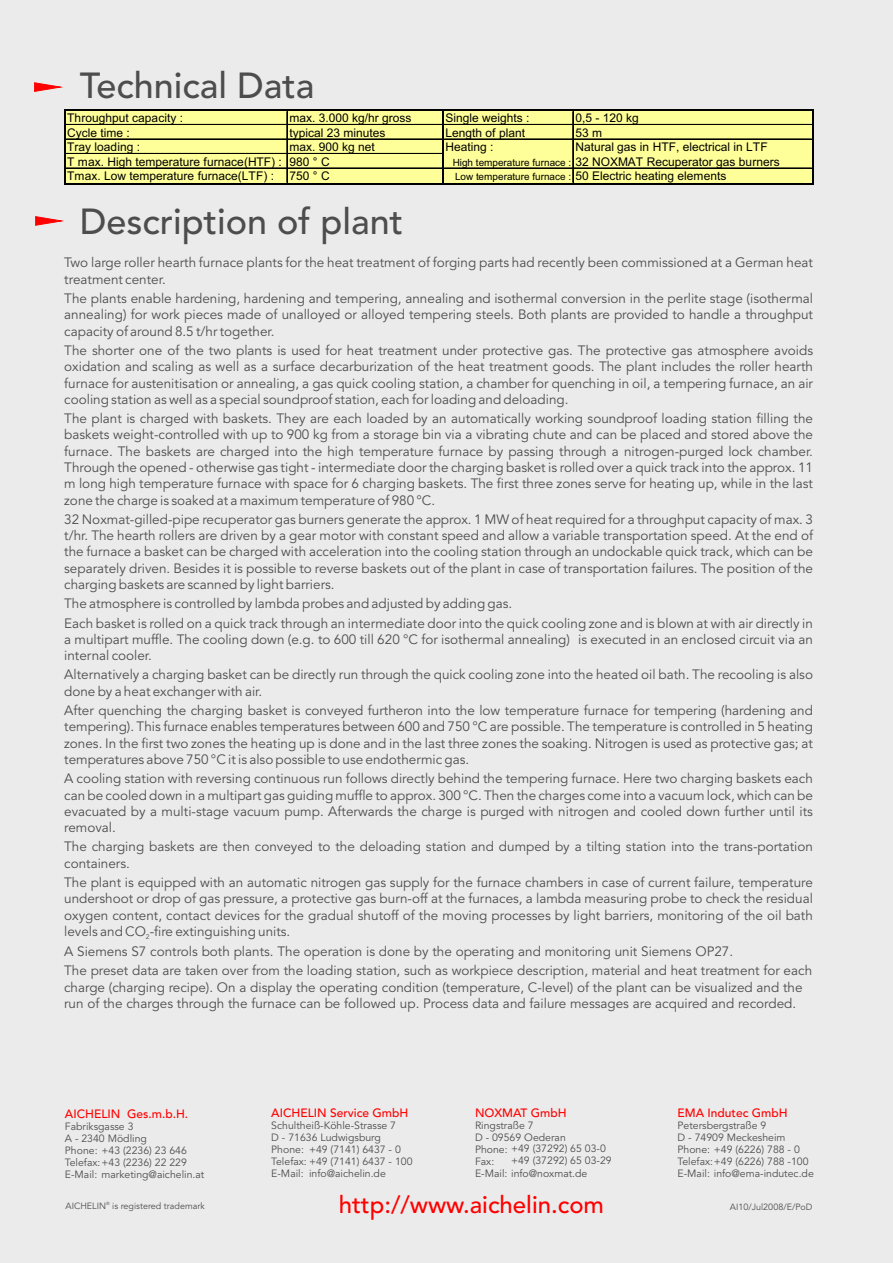
<style>
.page{position:relative;width:893px;height:1263px;background:#ebebeb}
.page>*{position:absolute;margin:0;border:0;box-sizing:border-box;transform-origin:0 0}
.t1{font:500 36px "Avenir LT";color:#4d4d4d}
.t2{font:500 24px "Avenir LT";color:#f00}
.t3{font:13.5px/16.4px "Avenir LT";color:#4d4d4d}
.t4{font:12px "Arial";color:#000}
.t5{font:500 12px "Avenir LT";color:#f00}
.t6{font:10.5px/12px "Avenir LT";color:#4d4d4d}
.t7{font:9px "Avenir LT";color:#4d4d4d}
.t8{font:6.75px "Avenir LT";color:#4d4d4d}
.t9{font:4.5px "Avenir LT";color:#4d4d4d}
.s1{font-size:9.9px}
</style>
<div class="page">
<svg style="left:35px;top:216px;width:28px;height:10px"></svg>
<svg style="left:34px;top:82px;width:28px;height:10px"></svg>
<div style="left:65px;top:110px;width:748px;height:74px;background:#ff9"></div>
<hr style="left:66px;top:124px;width:376px;height:1px;background:#000">
<hr style="left:66px;top:139px;width:376px;height:1px;background:#000">
<hr style="left:66px;top:168px;width:376px;height:1px;background:#000">
<hr style="left:64px;top:109px;width:2px;height:76px;background:#000">
<hr style="left:287px;top:111px;width:1px;height:72px;background:#000">
<hr style="left:442px;top:111px;width:2px;height:74px;background:#000">
<hr style="left:572px;top:111px;width:1px;height:72px;background:#000">
<hr style="left:573px;top:111px;width:1px;height:72px;background:#000">
<hr style="left:812px;top:111px;width:2px;height:74px;background:#000">
<hr style="left:66px;top:109px;width:748px;height:2px;background:#000">
<hr style="left:444px;top:124px;width:368px;height:1px;background:#000">
<hr style="left:444px;top:139px;width:368px;height:1px;background:#000">
<hr style="left:66px;top:153px;width:376px;height:1px;background:#000">
<hr style="left:444px;top:168px;width:368px;height:1px;background:#000">
<hr style="left:66px;top:183px;width:748px;height:2px;background:#000">
<h1 class="t1" style="left:80px;top:71px;width:236px">Technical Data</h1>
<p class="t4" style="left:67px;top:113px;width:117px">Throughput capacity :</p>
<p class="t4" style="left:289px;top:113px;width:124px">max. 3.000 kg/hr gross</p>
<p class="t4" style="left:445px;top:113px;width:85px">Single weights :</p>
<p class="t4" style="left:575px;top:113px;width:65px">0,5 - 120 kg</p>
<p class="t4" style="left:67px;top:128px;width:64px">Cycle time :</p>
<p class="t4" style="left:289px;top:128px;width:98px">typical 23 minutes</p>
<p class="t4" style="left:445px;top:128px;width:81px">Length of plant</p>
<p class="t4" style="left:575px;top:128px;width:28px">53 m</p>
<p class="t4" style="left:67px;top:142px;width:74px">Tray loading :</p>
<p class="t4" style="left:289px;top:142px;width:87px">max. 900 kg net</p>
<p class="t4" style="left:445px;top:142px;width:49px">Heating :</p>
<p class="t4" style="left:575px;top:142px;width:194px">Natural gas in HTF, electrical in LTF</p>
<p class="t4" style="left:67px;top:157px;width:264px">T max. High temperature furnace(HTF) : 980 ° C</p>
<p class="t4" style="left:453px;top:157px;width:328px"><span class="s1">High temperature furnace :</span> 32 NOXMAT Recuperator gas burners</p>
<p class="t4" style="left:67px;top:171px;width:208px">Tmax. Low temperature furnace(LTF) :</p>
<p class="t4" style="left:289px;top:171px;width:42px">750 ° C</p>
<p class="t4" style="left:455px;top:171px;width:273px"><span class="s1">Low temperature furnace :</span> 50 Electric heating elements</p>
<h1 class="t1" style="left:80px;top:207px;width:325px">Description of plant</h1>
<p class="t3" style="left:64px;top:256px;width:750px">Two large roller hearth furnace plants for the heat treatment of forging parts had recently been commissioned at a German heat treatment center.</p>
<p class="t3" style="left:64px;top:292px;width:750px;text-align:justify">The plants enable hardening, hardening and tempering, annealing and isothermal conversion in the perlite stage (isothermal annealing) for work pieces made of unalloyed or alloyed tempering steels. Both plants are provided to handle a throughput capacity of around 8.5 t/hr together.</p>
<p class="t3" style="left:64px;top:344px;width:750px;text-align:justify">The shorter one of the two plants is used for heat treatment under protective gas. The protective gas atmosphere avoids oxidation and scaling as well as a surface decarburization of the heat treatment goods. The plant includes the roller hearth furnace for austenitisation or annealing, a gas quick cooling station, a chamber for quenching in oil, a tempering furnace, an air cooling station as well as a special soundproof station, each for loading and deloading.</p>
<p class="t3" style="left:64px;top:412px;width:750px;text-align:justify">The plant is charged with baskets. They are each loaded by an automatically working soundproof loading station filling the baskets weight-controlled with up to 900 kg from a storage bin via a vibrating chute and can be placed and stored above the furnace. The baskets are charged into the high temperature furnace by passing through a nitrogen-purged lock chamber.<br>Through the opened - otherwise gas tight - intermediate door the charging basket is rolled over a quick track into the approx. 11 m long high temperature furnace with space for 6 charging baskets. The first three zones serve for heating up, while in the last zone the charge is soaked at a maximum temperature of 980 °C.</p>
<p class="t3" style="left:64px;top:512px;width:750px;text-align:justify">32 Noxmat-gilled-pipe recuperator gas burners generate the approx. 1 MW of heat required for a throughput capacity of max. 3 t/hr. The hearth rollers are driven by a gear motor with constant speed and allow a variable transportation speed. At the end of the furnace a basket can be charged with acceleration into the cooling station through an undockable quick track, which can be separately driven. Besides it is possible to reverse baskets out of the plant in case of transportation failures. The position of the charging baskets are scanned by light barriers.</p>
<p class="t3" style="left:64px;top:596px;width:750px;line-height:19.2px">The atmosphere is controlled by lambda probes and adjusted by adding gas.<br>Each basket is rolled on a quick track through an intermediate door into the quick cooling zone and is blown at with air directly in</p>
<p class="t3" style="left:64px;top:632px;width:750px">a multipart muffle. The cooling down (e.g. to 600 till 620 °C for isothermal annealing) is executed in an enclosed circuit via an internal cooler.</p>
<p class="t3" style="left:64px;top:668px;width:750px">Alternatively a charging basket can be directly run through the quick cooling zone into the heated oil bath. The recooling is also done by a heat exchanger with air.</p>
<p class="t3" style="left:64px;top:704px;width:750px;text-align:justify">After quenching the charging basket is conveyed furtheron into the low temperature furnace for tempering (hardening and tempering). This furnace enables temperatures between 600 and 750 °C are possible. The temperature is controlled in 5 heating zones. In the first two zones the heating up is done and in the last three zones the soaking. Nitrogen is used as protective gas; at temperatures above 750 °C it is also possible to use endothermic gas.</p>
<p class="t3" style="left:64px;top:772px;width:750px;text-align:justify">A cooling station with reversing continuous run follows directly behind the tempering furnace. Here two charging baskets each can be cooled down in a multipart gas guiding muffle to approx. 300 °C. Then the charges come into a vacuum lock, which can be evacuated by a multi-stage vacuum pump. Afterwards the charge is purged with nitrogen and cooled down further until its removal.</p>
<p class="t3" style="left:64px;top:840px;width:750px">The charging baskets are then conveyed to the deloading station and dumped by a tilting station into the trans-portation containers.</p>
<p class="t3" style="left:64px;top:875px;width:750px;text-align:justify">The plant is equipped with an automatic nitrogen gas supply for the furnace chambers in case of current failure, temperature undershoot or drop of gas pressure, a protective gas burn-off at the furnaces, a lambda measuring probe to check the residual oxygen content, contact devices for the gradual shutoff of the moving processes by light barriers, monitoring of the oil bath levels and CO -fire extinguishing units.</p>
<p class="t8" style="left:146px;top:933px;width:5px">2</p>
<p class="t3" style="left:64px;top:943px;width:749px;line-height:19.2px">A Siemens S7 controls both plants. The operation is done by the operating and monitoring unit Siemens OP27.<br>The preset data are taken over from the loading station, such as workpiece description, material and heat treatment for each</p>
<p class="t3" style="left:64px;top:980px;width:740px">charge (charging recipe). On a display the operating condition (temperature, C-level) of the plant can be visualized and the run of the charges through the furnace can be followed up. Process data and failure messages are acquired and recorded.</p>
<p class="t5" style="left:65px;top:1108px;width:125px">AICHELIN Ges.m.b.H.</p>
<p class="t6" style="left:65px;top:1121px;width:84px">Fabriksgasse 3<br>A - 2340 Mödling</p>
<p class="t6" style="left:65px;top:1145px;width:141px">Phone: +43 (2236) 23 646<br>Telefax:+43 (2236) 22 229<br>E-Mail: marketing@aichelin.at</p>
<p class="t5" style="left:271px;top:1108px;width:139px">AICHELIN Service GmbH</p>
<p class="t6" style="left:271px;top:1121px;width:126px">Schultheiß-Köhle-Strasse 7<br>D - 71636 Ludwigsburg<br>Phone:</p>
<p class="t6" style="left:271px;top:1169px;width:34px">E-Mail:</p>
<p class="t6" style="left:309px;top:1145px;width:93px">+49 (7141) 6437 - 0</p>
<p class="t6" style="left:271px;top:1157px;width:143px">Telefax: +49 (7141) 6437 - 100</p>
<p class="t6" style="left:309px;top:1169px;width:78px">info@aichelin.de</p>
<p class="t5" style="left:475px;top:1108px;width:93px">NOXMAT GmbH</p>
<p class="t6" style="left:475px;top:1120px;width:92px">Ringstraße 7<br>D - 09569 Oederan</p>
<p class="t6" style="left:475px;top:1156px;width:21px">Fax:</p>
<p class="t6" style="left:475px;top:1143px;width:132px">Phone: +49 (37292) 65 03-0</p>
<p class="t6" style="left:511px;top:1156px;width:102px">+49 (37292) 65 03-29</p>
<p class="t6" style="left:475px;top:1168px;width:114px">E-Mail: info@noxmat.de</p>
<p class="t5" style="left:677px;top:1108px;width:112px">EMA Indutec GmbH</p>
<p class="t6" style="left:677px;top:1120px;width:109px">Petersbergstraße 9<br>D - 74909 Meckesheim</p>
<p class="t6" style="left:677px;top:1144px;width:138px">Phone: +49 (6226) 788 - 0<br>Telefax:+49 (6226) 788 -100<br>E-Mail: info@ema-indutec.de</p>
<p class="t9" style="left:106px;top:1201px;width:5px">®</p>
<p class="t7" style="left:66px;top:1203px;width:141px">AICHELIN is registered trademark</p>
<h2 class="t2" style="left:339px;top:1194px;width:267px">http://www.aichelin.com</h2>
<p class="t7" style="left:730px;top:1203px;width:84px">AI10/Jul2008/E/PoD</p>
</div>
